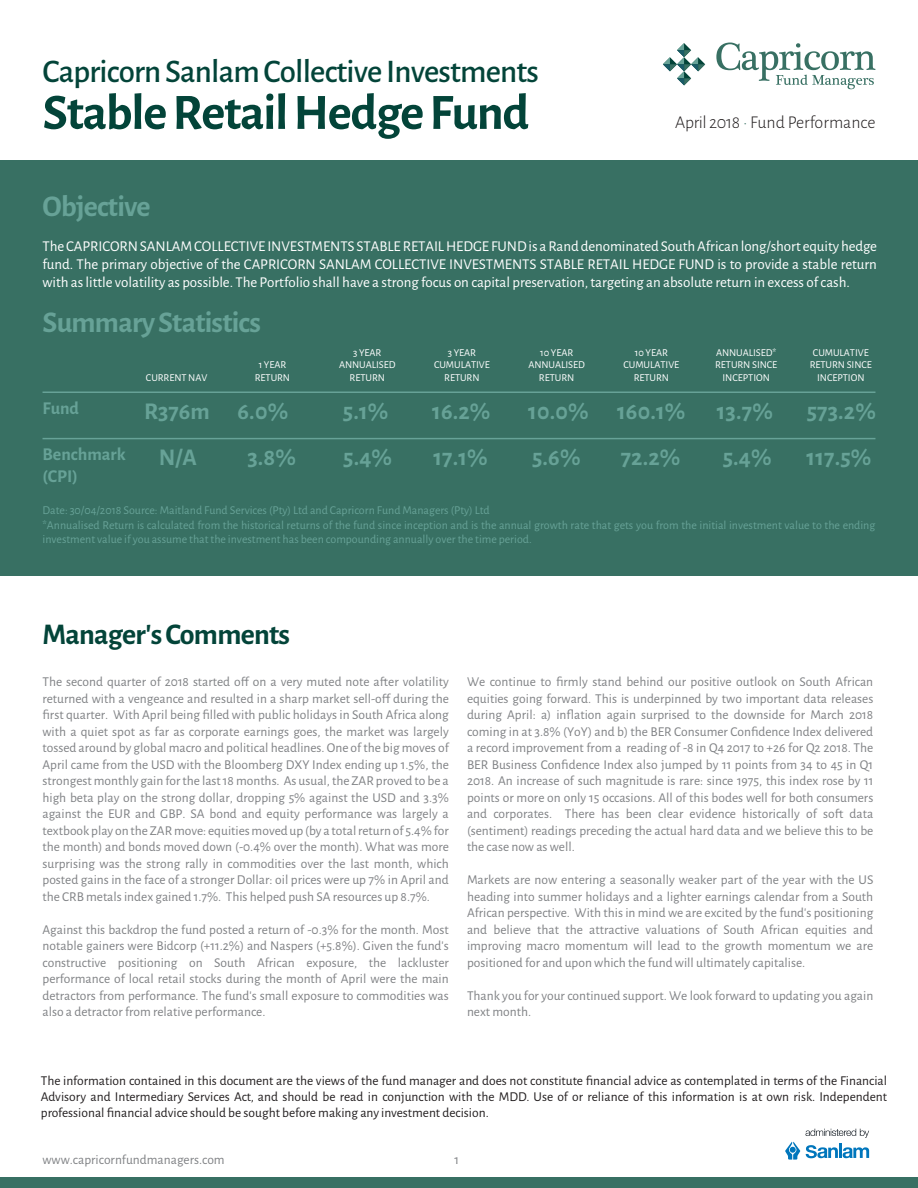
<style>
.page{position:relative;width:918px;height:1188px;background:#fff}
.page>*{position:absolute;margin:0;border:0;box-sizing:border-box;transform-origin:0 0}
.t1{font:700 51px "Alegreya Sans";letter-spacing:-.025em;color:#034439}
.t2{font:500 33px "Alegreya Sans";letter-spacing:-.025em;color:#034439}
.t3{font:700 30px "Alegreya Sans";letter-spacing:-.025em;color:#67a297}
.t4{font:700 30px "Alegreya Sans";letter-spacing:-.025em;color:#034439}
.t5{font:700 24px/46.3px "Alegreya Sans";letter-spacing:.005em;color:#67a297}
.t6{font:300 18px "Alegreya Sans";letter-spacing:-.01em;color:#231f20}
.t7{font:700 18px "Alegreya Sans";color:#67a297}
.t8{font:15px/18px "Alegreya Sans";letter-spacing:-.005em;color:#fff;text-align:justify}
.t9{font:13.5px/16.5px "Alegreya Sans";color:#808285;text-align:justify}
.t10{font:13.5px/16.2px "Alegreya Sans";color:#231f20;text-align:justify}
.t11{font:12px/14.4px "Alegreya Sans";color:#67a297}
.t12{font:10.5px/12.6px "Alegreya Sans";letter-spacing:-.005em;color:#fff;text-align:center}
.s1{color:#387063}
</style>
<div class="page">
<svg style="left:716px;top:43px;width:159px;height:46px"></svg>
<svg style="left:663px;top:43px;width:42px;height:42px"></svg>
<div style="left:1px;top:160px;width:917px;height:416px;background:#387063"></div>
<hr style="left:43px;top:392px;width:832px;height:1px;background:#67a297">
<hr style="left:43px;top:438px;width:832px;height:1px;background:#67a297">
<div style="left:0;top:1177px;width:918px;height:11px;background:#387063"></div>
<hr style="left:839px;top:1144px;width:3px;height:14px;background:#0076bc">
<svg style="left:806px;top:1145px;width:63px;height:13px"></svg>
<svg style="left:785px;top:1142px;width:15px;height:18px"></svg>
<svg style="left:806px;top:1129px;width:63px;height:9px"></svg>
<h2 class="t2" style="left:43px;top:48px;width:498px">Capricorn Sanlam Collective Investments</h2>
<h1 class="t1" style="left:43px;top:75px;width:488px">Stable Retail Hedge Fund</h1>
<h3 class="t3" style="left:43px;top:184px;width:109px">Objective</h3>
<h3 class="t6" style="left:675px;top:111px;width:202px">April 2018 <span class="s1">•</span> Fund Performance</h3>
<p class="t8" style="left:43px;top:236px;width:836px">The CAPRICORN SANLAM COLLECTIVE INVESTMENTS STABLE RETAIL HEDGE FUND is a Rand denominated South African long/short equity hedge fund. The primary objective of the CAPRICORN SANLAM COLLECTIVE INVESTMENTS STABLE RETAIL HEDGE FUND is to provide a stable return with as little volatility as possible. The Portfolio shall have a strong focus on capital preservation, targeting an absolute return in excess of cash.</p>
<h3 class="t3" style="left:43px;top:300px;width:220px">Summary Statistics</h3>
<p class="t12" style="left:715px;top:345px;width:64px">ANNUALISED*<br>RETURN SINCE<br>INCEPTION</p>
<h3 class="t5" style="left:717px;top:386px;width:58px">13.7%<br>5.4%</h3>
<p class="t12" style="left:810px;top:345px;width:64px">CUMULATIVE<br>RETURN SINCE<br>INCEPTION</p>
<h3 class="t5" style="left:807px;top:386px;width:71px">573.2%<br>117.5%</h3>
<p class="t11" style="left:43px;top:503px;width:834px">Date: 30/04/2018 Source: Maitland Fund Services (Pty) Ltd and Capricorn Fund Managers (Pty) Ltd<br>*Annualised Return is calculated from the historical returns of the fund since inception and is the annual growth rate that gets you from the initial investment value to the ending investment value if you assume that the investment has been compounding annually over the time period.</p>
<p class="t12" style="left:339px;top:345px;width:58px">3 YEAR<br>ANNUALISED<br>RETURN</p>
<p class="t12" style="left:434px;top:345px;width:57px">3 YEAR<br>CUMULATIVE<br>RETURN</p>
<p class="t12" style="left:528px;top:345px;width:58px">10 YEAR<br>ANNUALISED<br>RETURN</p>
<h3 class="t5" style="left:528px;top:386px;width:62px">10.0%<br>5.6%</h3>
<p class="t12" style="left:624px;top:345px;width:57px">10 YEAR<br>CUMULATIVE<br>RETURN</p>
<h3 class="t5" style="left:617px;top:386px;width:70px">160.1%<br>72.2%</h3>
<p class="t12" style="left:255px;top:358px;width:37px">1 YEAR<br>RETURN</p>
<p class="t12" style="left:146px;top:371px;width:63px">CURRENT NAV</p>
<h3 class="t7" style="left:43px;top:395px;width:38px">Fund</h3>
<h3 class="t5" style="left:238px;top:386px;width:52px">6.0%</h3>
<h3 class="t5" style="left:343px;top:386px;width:47px">5.1%</h3>
<h3 class="t5" style="left:432px;top:386px;width:60px">16.2%</h3>
<h3 class="t5" style="left:144px;top:386px;width:67px">R376m</h3>
<h3 class="t7" style="left:43px;top:441px;width:85px">Benchmark</h3>
<h3 class="t5" style="left:247px;top:433px;width:50px">3.8%</h3>
<h3 class="t7" style="left:43px;top:463px;width:37px">(CPI)</h3>
<h3 class="t5" style="left:343px;top:433px;width:50px">5.4%</h3>
<h3 class="t5" style="left:433px;top:433px;width:56px">17.1%</h3>
<h3 class="t5" style="left:159px;top:433px;width:39px">N/A</h3>
<h3 class="t4" style="left:43px;top:612px;width:249px">Manager's Comments</h3>
<p class="t9" style="left:43px;top:673px;width:408px">The second quarter of 2018 started off on a very muted note after volatility returned with a vengeance and resulted in a sharp market sell-off during the first quarter. With April being filled with public holidays in South Africa along with a quiet spot as far as corporate earnings goes, the market was largely tossed around by global macro and political headlines. One of the big moves of April came from the USD with the Bloomberg DXY Index ending up 1.5%, the strongest monthly gain for the last 18 months. As usual, the ZAR proved to be a high beta play on the strong dollar, dropping 5% against the USD and 3.3% against the EUR and GBP. SA bond and equity performance was largely a textbook play on the ZAR move: equities moved up (by a total return of 5.4% for the month) and bonds moved down (-0.4% over the month). What was more surprising was the strong rally in commodities over the last month, which posted gains in the face of a stronger Dollar: oil prices were up 7% in April and the CRB metals index gained 1.7%. This helped push SA resources up 8.7%.</p>
<p class="t9" style="left:43px;top:921px;width:408px">Against this backdrop the fund posted a return of -0.3% for the month. Most notable gainers were Bidcorp (+11.2%) and Naspers (+5.8%). Given the fund's constructive positioning on South African exposure, the lackluster performance of local retail stocks during the month of April were the main detractors from performance. The fund's small exposure to commodities was also a detractor from relative performance.</p>
<p class="t9" style="left:467px;top:673px;width:408px">We continue to firmly stand behind our positive outlook on South African equities going forward. This is underpinned by two important data releases during April: a) inflation again surprised to the downside for March 2018 coming in at 3.8% (YoY) and b) the BER Consumer Confidence Index delivered a record improvement from a reading of -8 in Q4 2017 to +26 for Q2 2018. The BER Business Confidence Index also jumped by 11 points from 34 to 45 in Q1<br>2018. An increase of such magnitude is rare: since 1975, this index rose by 11 points or more on only 15 occasions. All of this bodes well for both consumers and corporates. There has been clear evidence historically of soft data (sentiment) readings preceding the actual hard data and we believe this to be the case now as well.</p>
<p class="t9" style="left:467px;top:871px;width:408px">Markets are now entering a seasonally weaker part of the year with the US heading into summer holidays and a lighter earnings calendar from a South African perspective. With this in mind we are excited by the fund's positioning and believe that the attractive valuations of South African equities and improving macro momentum will lead to the growth momentum we are positioned for and upon which the fund will ultimately capitalise.</p>
<p class="t9" style="left:467px;top:987px;width:408px">Thank you for your continued support. We look forward to updating you again next month.</p>
<p class="t10" style="left:41px;top:1072px;width:848px">The information contained in this document are the views of the fund manager and does not constitute financial advice as contemplated in terms of the Financial Advisory and Intermediary Services Act, and should be read in conjunction with the MDD. Use of or reliance of this information is at own risk. Independent professional financial advice should be sought before making any investment decision.</p>
<p class="t9" style="left:43px;top:1151px;width:184px">www.capricornfundmanagers.com</p>
<p class="t9" style="left:455px;top:1151px;width:6px">1</p>
</div>
